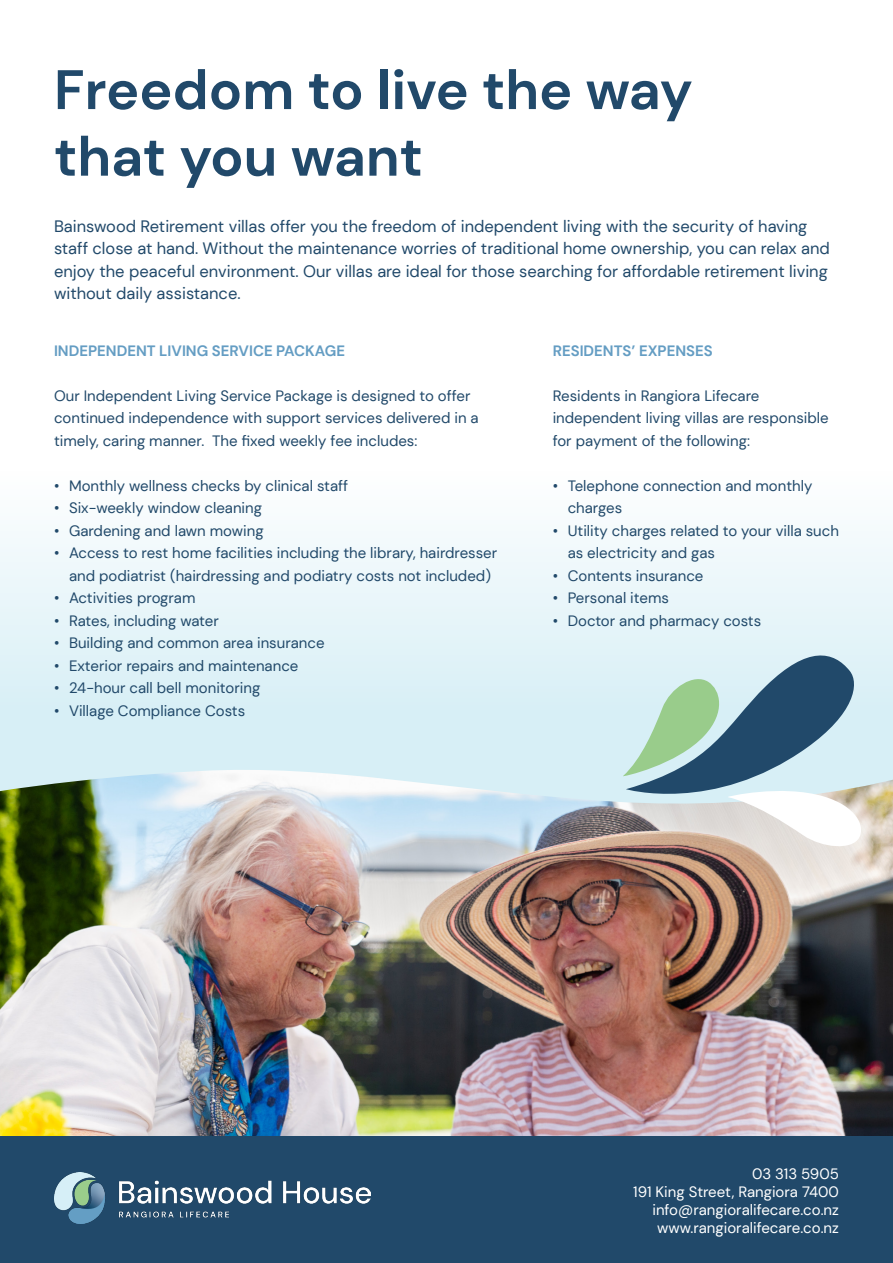
<style>
.page{position:relative;width:893px;height:1263px;background:#fff}
.page>*{position:absolute;margin:0;border:0;box-sizing:border-box;transform-origin:0 0}
.Heading_1{font:700 55.5px/66.6px "DM Sans";color:#21496a}
.t1{font:16.5px/22.5px "DM Sans";color:#21496a}
.Body{font:15px/22.5px "DM Sans";color:#21496a}
.Body-2{font:15px "DM Sans";color:#fff}
.Subheading_-_Blue{font:700 15px "DM Sans";color:#649dc3}
</style>
<div class="page">
<div style="left:0;top:1135px;width:893px;height:128px;background:#21496a"></div>
<svg style="left:0;top:531px;width:893px;height:217px;fill:#e5f4f9"></svg>
<img style="left:0;top:812px;width:893px;height:323px">
<svg style="left:0;top:748px;width:893px;height:64px;background:#ccdfe2"></svg>
<img style="left:54px;top:1173px;width:316px;height:51px">
<svg style="left:622px;top:645px;width:243px;height:206px;background:#a9bdc1"></svg>
<p class="Heading_1" style="left:54px;top:56px;width:640px">Freedom to live the way that you want</p>
<p class="t1" style="left:54px;top:215px;width:777px">Bainswood Retirement villas offer you the freedom of independent living with the security of having staff close at hand. Without the maintenance worries of traditional home ownership, you can relax and enjoy the peaceful environment. Our villas are ideal for those searching for affordable retirement living without daily assistance.</p>
<p class="Subheading_-_Blue" style="left:54px;top:341px;width:293px">INDEPENDENT LIVING SERVICE PACKAGE</p>
<p class="Body" style="left:54px;top:384px;width:426px">Our Independent Living Service Package is designed to offer continued independence with support services delivered in a timely, caring manner. The fixed weekly fee includes:</p>
<p class="Body" style="left:54px;top:474px;width:296px">• Monthly wellness checks by clinical staff</p>
<p class="Body" style="left:54px;top:497px;width:210px">• Six-weekly window cleaning</p>
<p class="Body" style="left:54px;top:519px;width:211px">• Gardening and lawn mowing</p>
<p class="Body" style="left:54px;top:542px;width:445px;text-align:center">• Access to rest home facilities including the library, hairdresser and podiatrist (hairdressing and podiatry costs not included)</p>
<p class="Body" style="left:54px;top:587px;width:143px">• Activities program</p>
<p class="Body" style="left:54px;top:609px;width:166px">• Rates, including water</p>
<p class="Body" style="left:54px;top:632px;width:272px">• Building and common area insurance</p>
<p class="Body" style="left:54px;top:654px;width:246px">• Exterior repairs and maintenance</p>
<p class="Body" style="left:54px;top:677px;width:208px">• 24-hour call bell monitoring</p>
<p class="Body" style="left:54px;top:699px;width:193px">• Village Compliance Costs</p>
<p class="Subheading_-_Blue" style="left:553px;top:341px;width:162px">RESIDENTS’ EXPENSES</p>
<p class="Body" style="left:553px;top:384px;width:277px">Residents in Rangiora Lifecare independent living villas are responsible for payment of the following:</p>
<p class="Body" style="left:568px;top:474px;width:246px;text-indent:-15px">• Telephone connection and monthly charges</p>
<p class="Body" style="left:568px;top:519px;width:273px;text-indent:-15px">• Utility charges related to your villa such as electricity and gas</p>
<p class="Body" style="left:553px;top:564px;width:152px">• Contents insurance</p>
<p class="Body" style="left:553px;top:587px;width:118px">• Personal items</p>
<p class="Body" style="left:553px;top:609px;width:210px">• Doctor and pharmacy costs</p>
<p class="Body-2" style="left:752px;top:1164px;width:88px">03 313 5905</p>
<p class="Body-2" style="left:633px;top:1182px;width:207px">191 King Street, Rangiora 7400</p>
<p class="Body-2" style="left:652px;top:1200px;width:188px">info@rangioralifecare.co.nz</p>
<p class="Body-2" style="left:657px;top:1218px;width:183px">www.rangioralifecare.co.nz</p>
</div>
